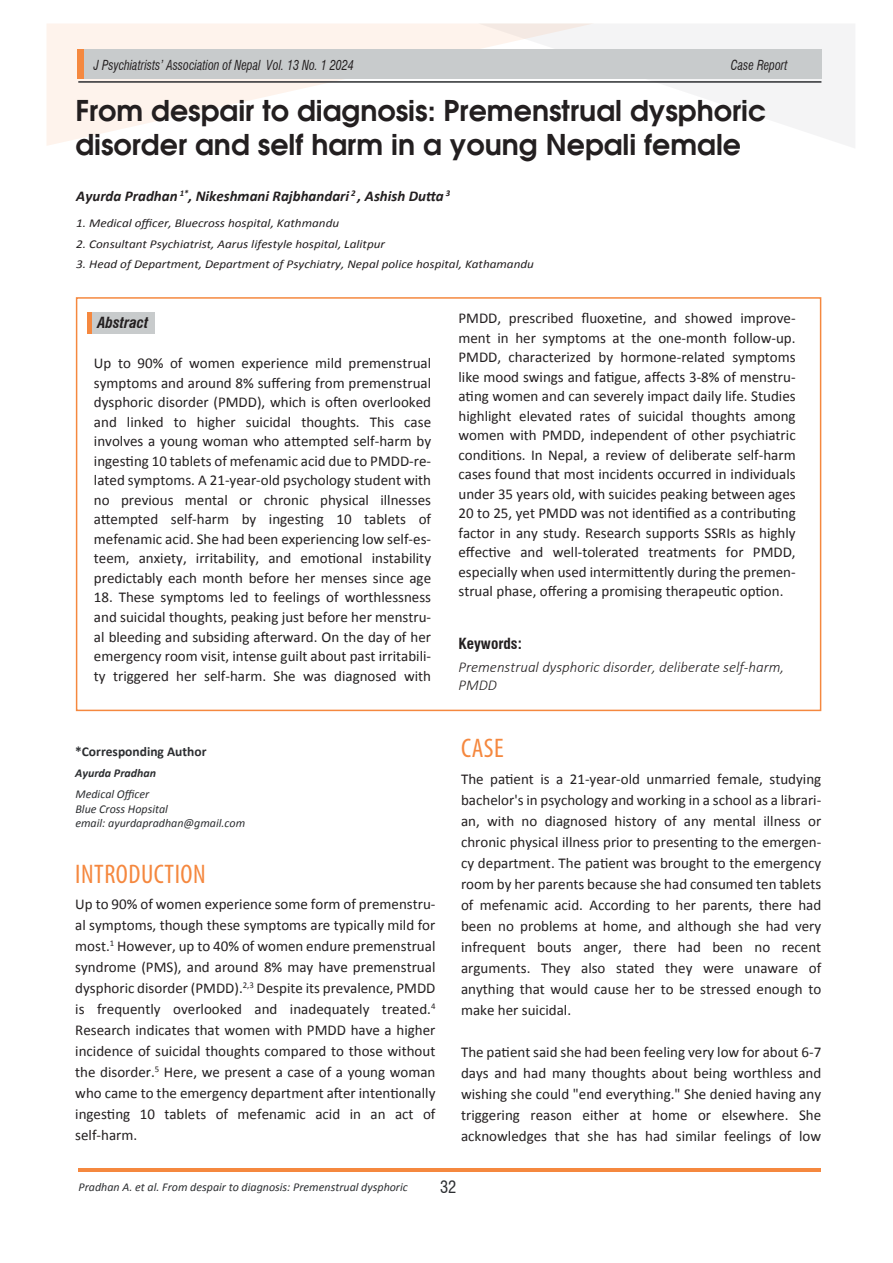
<style>
.page{position:relative;width:893px;height:1263px;background:#fff}
.page>*{position:absolute;margin:0;border:0;box-sizing:border-box;transform-origin:0 0}
.t1{font:600 28.5px/34.2px "Avant Garde";color:#231f20}
.t2{font:condensed 27px "Myriad Pro";letter-spacing:.02em;color:#f5883f}
.t3{font:condensed 16.5px "Swiss 721 BT";color:#2c2e31}
.t4{font:15px/19.5px "Calibri";color:#231f20;text-align:justify}
.t5{font:italic 300 15px/18px "Calibri";color:#231f20}
.t6{font:italic 700 15px "Calibri";color:#231f20}
.t7{font:700 condensed 15px "Swiss 721 BT";color:#231f20}
.t8{font:italic 700 condensed 15px "Swiss 721 BT";color:#231f20}
.t9{font:italic condensed 13.5px "Swiss 721 BT";color:#231f20;scale:.89 1}
.t10{font:700 13.5px "Calibri";color:#2c2e31}
.t11{font:italic 12px "Calibri";color:#231f20;scale:1.1 1}
.t12{font:italic 12px/14.4px "Calibri";color:#2c2e31}
.t13{font:italic 700 12px "Calibri";color:#2c2e31}
</style>
<div class="page">
<div style="left:76px;top:297px;width:745px;height:414px;border:2px solid #f5883f"></div>
<svg style="left:594px;top:24px;width:261px;height:124px;fill:#f4f4f5"></svg>
<svg style="left:47px;top:23px;width:547px;height:123px"></svg>
<hr style="left:78px;top:81px;width:743px;height:2px;background:#2c2e31">
<hr style="left:79px;top:1168px;width:742px;height:4px;background:#f5883f">
<div style="left:87px;top:312px;width:68px;height:21px;background:#c8cbcc"></div>
<div style="left:87px;top:312px;width:5px;height:21px;background:#f5883f"></div>
<div style="left:78px;top:49px;width:743px;height:30px;background:#c8cbcc"></div>
<div style="left:78px;top:49px;width:6px;height:30px;background:#f5883f"></div>
<p class="t9" style="left:94px;top:57px;width:294px">J Psychiatrists’ Association of Nepal Vol. 13 No. 1 2024</p>
<p class="t9" style="left:731px;top:57px;width:65px">Case Report</p>
<h1 class="t1" style="left:75px;top:93px;width:692px">From despair to diagnosis: Premenstrual dysphoric disorder and self harm in a young Nepali female</h1>
<p class="t6" style="left:76px;top:186px;width:375px">Ayurda Pradhan <sup>1*</sup>, Nikeshmani Rajbhandari <sup>2</sup> , Ashish Dutta <sup>3</sup></p>
<p class="t11" style="left:76px;top:215px;width:241px">1. Medical officer, Bluecross hospital, Kathmandu</p>
<p class="t11" style="left:76px;top:235px;width:282px">2. Consultant Psychiatrist, Aarus lifestyle hospital, Lalitpur</p>
<p class="t11" style="left:76px;top:256px;width:418px">3. Head of Department, Department of Psychiatry, Nepal police hospital, Kathamandu</p>
<p class="t8" style="left:97px;top:314px;width:52px">Abstract</p>
<p class="t4" style="left:94px;top:354px;width:339px">Up to 90% of women experience mild premenstrual symptoms and around 8% suffering from premenstrual dysphoric disorder (PMDD), which is often overlooked and linked to higher suicidal thoughts. This case involves a young woman who attempted self-harm by ingesting 10 tablets of mefenamic acid due to PMDD-re&shy;lated symptoms. A 21-year-old psychology student with no previous mental or chronic physical illnesses attempted self-harm by ingesting 10 tablets of mefenamic acid. She had been experiencing low self-es&shy;teem, anxiety, irritability, and emotional instability predictably each month before her menses since age</p>
<p class="t4" style="left:94px;top:588px;width:339px">18. These symptoms led to feelings of worthlessness and suicidal thoughts, peaking just before her menstru&shy;al bleeding and subsiding afterward. On the day of her emergency room visit, intense guilt about past irritabili&shy;ty triggered her self-harm. She was diagnosed with</p>
<p class="t10" style="left:75px;top:743px;width:133px">*Corresponding Author</p>
<p class="t13" style="left:75px;top:765px;width:83px">Ayurda Pradhan</p>
<p class="t12" style="left:75px;top:786px;width:171px">Medical Officer<br>Blue Cross Hopsital<br>email: ayurdapradhan@gmail.com</p>
<h2 class="t2" style="left:75px;top:858px;width:132px">INTRODUCTION</h2>
<p class="t4" style="left:75px;top:893px;width:362px;line-height:21px">Up to 90% of women experience some form of premenstru&shy;al symptoms, though these symptoms are typically mild for most.<sup>1</sup> However, up to 40% of women endure premenstrual syndrome (PMS), and around 8% may have premenstrual dysphoric disorder (PMDD).<sup>2,3</sup> Despite its prevalence, PMDD is frequently overlooked and inadequately treated.<sup>4<br></sup>Research indicates that women with PMDD have a higher incidence of suicidal thoughts compared to those without the disorder.<sup>5</sup> Here, we present a case of a young woman who came to the emergency department after intentionally ingesting 10 tablets of mefenamic acid in an act of self-harm.</p>
<p class="t4" style="left:458px;top:309px;width:339px">PMDD, prescribed fluoxetine, and showed improve&shy;ment in her symptoms at the one-month follow-up.<br>PMDD, characterized by hormone-related symptoms like mood swings and fatigue, affects 3-8% of menstru&shy;ating women and can severely impact daily life. Studies highlight elevated rates of suicidal thoughts among women with PMDD, independent of other psychiatric conditions. In Nepal, a review of deliberate self-harm cases found that most incidents occurred in individuals under 35 years old, with suicides peaking between ages 20 to 25, yet PMDD was not identified as a contributing factor in any study. Research supports SSRIs as highly effective and well-tolerated treatments for PMDD, especially when used intermittently during the premen&shy;strual phase, offering a promising therapeutic option.</p>
<p class="t7" style="left:458px;top:635px;width:65px">Keywords:</p>
<p class="t5" style="left:458px;top:657px;width:327px">Premenstrual dysphoric disorder, deliberate self-harm,<br>PMDD</p>
<h2 class="t2" style="left:461px;top:732px;width:44px">CASE</h2>
<p class="t4" style="left:461px;top:768px;width:362px;line-height:21px">The patient is a 21-year-old unmarried female, studying bachelor's in psychology and working in a school as a librari&shy;an, with no diagnosed history of any mental illness or chronic physical illness prior to presenting to the emergen&shy;cy department. The patient was brought to the emergency room by her parents because she had consumed ten tablets of mefenamic acid. According to her parents, there had been no problems at home, and although she had very infrequent bouts anger, there had been no recent arguments. They also stated they were unaware of anything that would cause her to be stressed enough to make her suicidal.</p>
<p class="t4" style="left:461px;top:1041px;width:362px;line-height:21px">The patient said she had been feeling very low for about 6-7 days and had many thoughts about being worthless and wishing she could "end everything." She denied having any triggering reason either at home or elsewhere. She acknowledges that she has had similar feelings of low</p>
<p class="t12" style="left:79px;top:1179px;width:331px">Pradhan A. et al. From despair to diagnosis: Premenstrual dysphoric</p>
<p class="t3" style="left:440px;top:1177px;width:18px">32</p>
</div>
